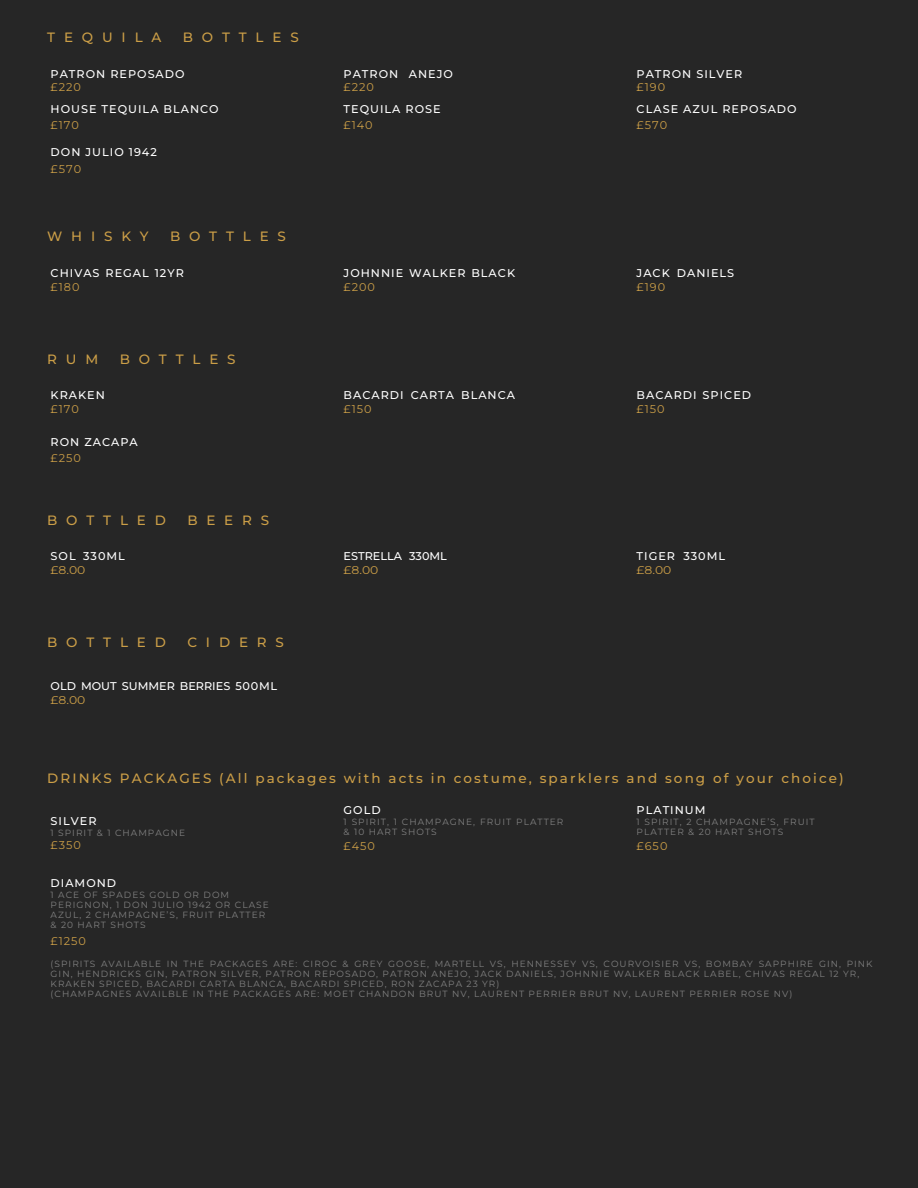
<style>
.page{position:relative;width:918px;height:1188px;background:#262626}
.page>*{position:absolute;margin:0;border:0;box-sizing:border-box;transform-origin:0 0}
.t1{font:500 13.5px "Montserrat";letter-spacing:.155em;color:#cb9e47}
.t2{font:500 13.5px "Montserrat";letter-spacing:.655em;color:#cb9e47}
.t3{font:500 11.25px/13.5px "Montserrat";letter-spacing:.09em;color:#fff}
.t4{font:500 11.25px/13.5px "Montserrat";color:#fff}
.t5{font:11.25px "Montserrat";letter-spacing:.09em;color:#cb9e47}
.t6{font:9px/10.2px "Montserrat";letter-spacing:.115em;color:#808080}
.s1{font-weight:400;color:#cb9e47}
</style>
<div class="page">
<p class="t2" style="left:47px;top:28px;width:116px">TEQUILA</p>
<p class="t2" style="left:183px;top:28px;width:117px">BOTTLES</p>
<h4 class="t3" style="left:51px;top:66px;width:136px">PATRON REPOSADO <span class="s1">£220</span></h4>
<h4 class="t3" style="left:51px;top:100px;width:170px;line-height:16.8px">HOUSE TEQUILA BLANCO <span class="s1">£170</span></h4>
<h1 class="t3" style="left:51px;top:144px;width:108px;line-height:16.8px">DON JULIO 1942 <span class="s1">£570</span></h1>
<p class="t1" style="left:47px;top:227px;width:103px">WHISKY</p>
<p class="t2" style="left:170px;top:227px;width:117px">BOTTLES</p>
<h4 class="t3" style="left:51px;top:266px;width:135px">CHIVAS REGAL 12YR <span class="s1">£180</span></h4>
<p class="t1" style="left:47px;top:349px;width:53px">RUM</p>
<p class="t2" style="left:120px;top:349px;width:117px">BOTTLES</p>
<h4 class="t3" style="left:51px;top:388px;width:56px">KRAKEN <span class="s1">£170</span></h4>
<h4 class="t3" style="left:51px;top:433px;width:89px;line-height:16.8px">RON ZACAPA <span class="s1">£250</span></h4>
<p class="t2" style="left:47px;top:510px;width:120px">BOTTLED</p>
<p class="t1" style="left:187px;top:510px;width:83px">BEERS</p>
<h1 class="t3" style="left:51px;top:549px;width:76px">SOL 330ML <span class="s1">£8.00</span></h1>
<p class="t2" style="left:47px;top:633px;width:120px">BOTTLED</p>
<p class="t1" style="left:187px;top:633px;width:98px">CIDERS</p>
<h4 class="t4" style="left:51px;top:679px;width:228px">OLD MOUT SUMMER BERRIES 500ML <span class="s1">£8.00</span></h4>
<h1 class="t3" style="left:344px;top:66px;width:111px">PATRON ANEJO <span class="s1">£220</span></h1>
<h1 class="t3" style="left:344px;top:100px;width:99px;line-height:16.8px">TEQUILA ROSE <span class="s1">£140</span></h1>
<h4 class="t3" style="left:344px;top:266px;width:173px">JOHNNIE WALKER BLACK <span class="s1">£200</span></h4>
<h2 class="t3" style="left:344px;top:388px;width:173px">BACARDI CARTA BLANCA <span class="s1">£150</span></h2>
<h4 class="t4" style="left:344px;top:549px;width:105px">ESTRELLA 330ML <span class="s1">£8.00</span></h4>
<p class="t3" style="left:637px;top:66px;width:107px">PATRON SILVER <span class="s1">£190</span></p>
<p class="t3" style="left:637px;top:100px;width:162px;line-height:16.8px">CLASE AZUL REPOSADO <span class="s1">£570</span></p>
<h5 class="t3" style="left:637px;top:266px;width:99px">JACK DANIELS <span class="s1">£190</span></h5>
<h3 class="t3" style="left:637px;top:388px;width:116px">BACARDI SPICED <span class="s1">£150</span></h3>
<p class="t3" style="left:637px;top:549px;width:90px">TIGER 330ML <span class="s1">£8.00</span></p>
<p class="t1" style="left:47px;top:768px;width:798px">DRINKS PACKAGES (All packages with acts in costume, sparklers and song of your choice)</p>
<h4 class="t3" style="left:51px;top:809px;width:47px;line-height:23.7px">SILVER <span class="s1">£350</span></h4>
<h4 class="t3" style="left:51px;top:876px;width:67px">DIAMOND</h4>
<h5 class="t6" style="left:51px;top:828px;width:136px">1 SPIRIT &amp; 1 CHAMPAGNE</h5>
<h3 class="t6" style="left:51px;top:889px;width:220px">1 ACE OF SPADES GOLD OR DOM<br>PERIGNON, 1 DON JULIO 1942 OR CLASE<br>AZUL, 2 CHAMPAGNE’S, FRUIT PLATTER &amp; 20 HART SHOTS</h3>
<h4 class="t5" style="left:51px;top:933px;width:37px">£1250</h4>
<h4 class="t3" style="left:344px;top:803px;width:39px">GOLD</h4>
<h3 class="t3" style="left:637px;top:803px;width:70px">PLATINUM</h3>
<p class="t6" style="left:344px;top:817px;width:221px">1 SPIRIT, 1 CHAMPAGNE, FRUIT PLATTER &amp; 10 HART SHOTS</p>
<h5 class="t6" style="left:637px;top:817px;width:180px">1 SPIRIT, 2 CHAMPAGNE’S, FRUIT<br>PLATTER &amp; 20 HART SHOTS</h5>
<h4 class="t5" style="left:344px;top:838px;width:33px">£450</h4>
<p class="t5" style="left:637px;top:838px;width:32px">£650</p>
<p class="t6" style="left:51px;top:958px;width:824px">(SPIRITS AVAILABLE IN THE PACKAGES ARE: CIROC &amp; GREY GOOSE, MARTELL VS, HENNESSEY VS, COURVOISIER VS, BOMBAY SAPPHIRE GIN, PINK<br>GIN, HENDRICKS GIN, PATRON SILVER, PATRON REPOSADO, PATRON ANEJO, JACK DANIELS, JOHNNIE WALKER BLACK LABEL, CHIVAS REGAL 12 YR,</p>
<p class="t6" style="left:51px;top:979px;width:450px">KRAKEN SPICED, BACARDI CARTA BLANCA, BACARDI SPICED, RON ZACAPA 23 YR)</p>
<p class="t6" style="left:51px;top:989px;width:743px">(CHAMPAGNES AVAILBLE IN THE PACKAGES ARE: MOET CHANDON BRUT NV, LAURENT PERRIER BRUT NV, LAURENT PERRIER ROSE NV)</p>
</div>
